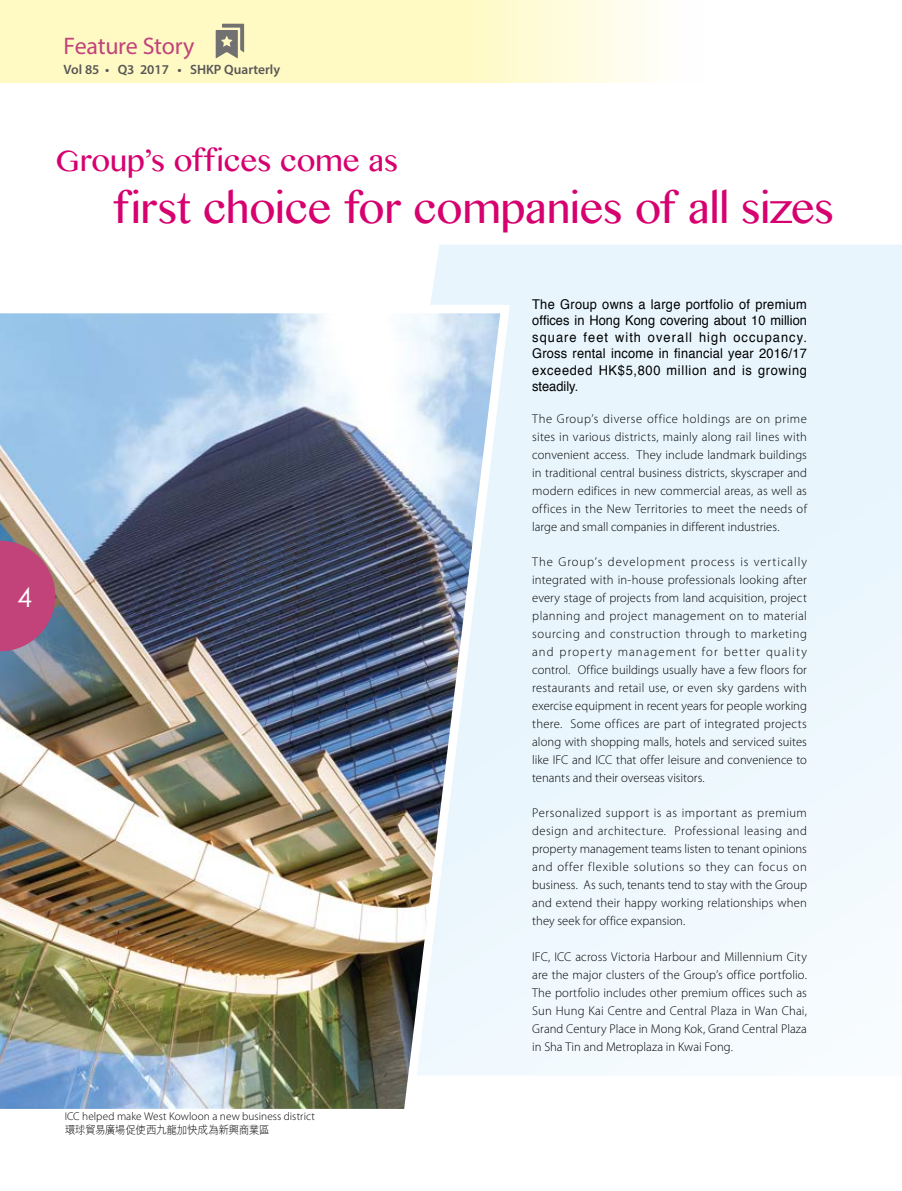
<style>
.page{position:relative;width:902px;height:1191px;background:#fff}
.page>*{position:absolute;margin:0;border:0;box-sizing:border-box;transform-origin:0 0}
.t1{font:46.5px "Kannada MN";letter-spacing:-.005em;color:#d6006f}
.t2{font:33px "Kannada MN";color:#d6006f}
.t3{font:27px "Century Gothic";color:#fff}
.t4{font:24px "Myriad Pro";letter-spacing:-.01em;color:#c1437a}
.t5{font:13.5px/16.5px "Helvetica";letter-spacing:.055em;color:#000;text-align:justify;scale:.95 1}
.t6{font:600 13.5px "Myriad Pro";color:#595757}
.t7{font:300 12.75px/18px "Myriad Pro";letter-spacing:.005em;color:#000;text-align:justify}
.t8{font:300 11.25px "Myriad Pro";letter-spacing:.01em;color:#000}
.t9{font:300 11.25px "M Hei HK";letter-spacing:-.04em;color:#000;scale:.95 1}
</style>
<div class="page">
<svg style="left:431px;top:245px;width:470px;height:830px"></svg>
<img style="left:0;top:300px;width:514px;height:809px">
<svg style="left:0;top:0;width:650px;height:83px;fill:#fffac4"></svg>
<svg style="left:0;top:541px;width:55px;height:110px"></svg>
<svg style="left:216px;top:24px;width:28px;height:34px"></svg>
<h3 class="t4" style="left:63px;top:31px;width:132px">Feature Story</h3>
<p class="t6" style="left:63px;top:61px;width:218px">Vol 85 • Q3 2017 • SHKP Quarterly</p>
<h2 class="t2" style="left:55px;top:140px;width:344px">Group’s offices come as</h2>
<h1 class="t1" style="left:113px;top:180px;width:722px">first choice for companies of all sizes</h1>
<h3 class="t3" style="left:17px;top:581px;width:16px">4</h3>
<p class="t8" style="left:65px;top:1109px;width:252px">ICC helped make West Kowloon a new business district</p>
<p class="t9" style="left:65px;top:1124px;width:217px">環球貿易廣場促使西九龍加快成為新興商業區</p>
<p class="t5" style="left:532px;top:296px;width:291px">The Group owns a large portfolio of premium offices in Hong Kong covering about 10 million square feet with overall high occupancy.<br>Gross rental income in financial year 2016/17 exceeded HK$5,800 million and is growing steadily.</p>
<p class="t7" style="left:532px;top:410px;width:276px">The Group’s diverse office holdings are on prime sites in various districts, mainly along rail lines with convenient access. They include landmark buildings in traditional central business districts, skyscraper and modern edifices in new commercial areas, as well as offices in the New Territories to meet the needs of large and small companies in different industries.</p>
<p class="t7" style="left:532px;top:553px;width:276px">The Group’s development process is vertically integrated with in-house professionals looking after every stage of projects from land acquisition, project planning and project management on to material sourcing and construction through to marketing and property management for better quality control. Office buildings usually have a few floors for restaurants and retail use, or even sky gardens with exercise equipment in recent years for people working there. Some offices are part of integrated projects along with shopping malls, hotels and serviced suites like IFC and ICC that offer leisure and convenience to tenants and their overseas visitors.</p>
<p class="t7" style="left:532px;top:804px;width:276px">Personalized support is as important as premium design and architecture. Professional leasing and property management teams listen to tenant opinions and offer flexible solutions so they can focus on business. As such, tenants tend to stay with the Group and extend their happy working relationships when they seek for office expansion.</p>
<p class="t7" style="left:532px;top:947px;width:276px">IFC, ICC across Victoria Harbour and Millennium City are the major clusters of the Group’s office portfolio.<br>The portfolio includes other premium offices such as Sun Hung Kai Centre and Central Plaza in Wan Chai, Grand Century Place in Mong Kok, Grand Central Plaza in Sha Tin and Metroplaza in Kwai Fong.</p>
</div>
